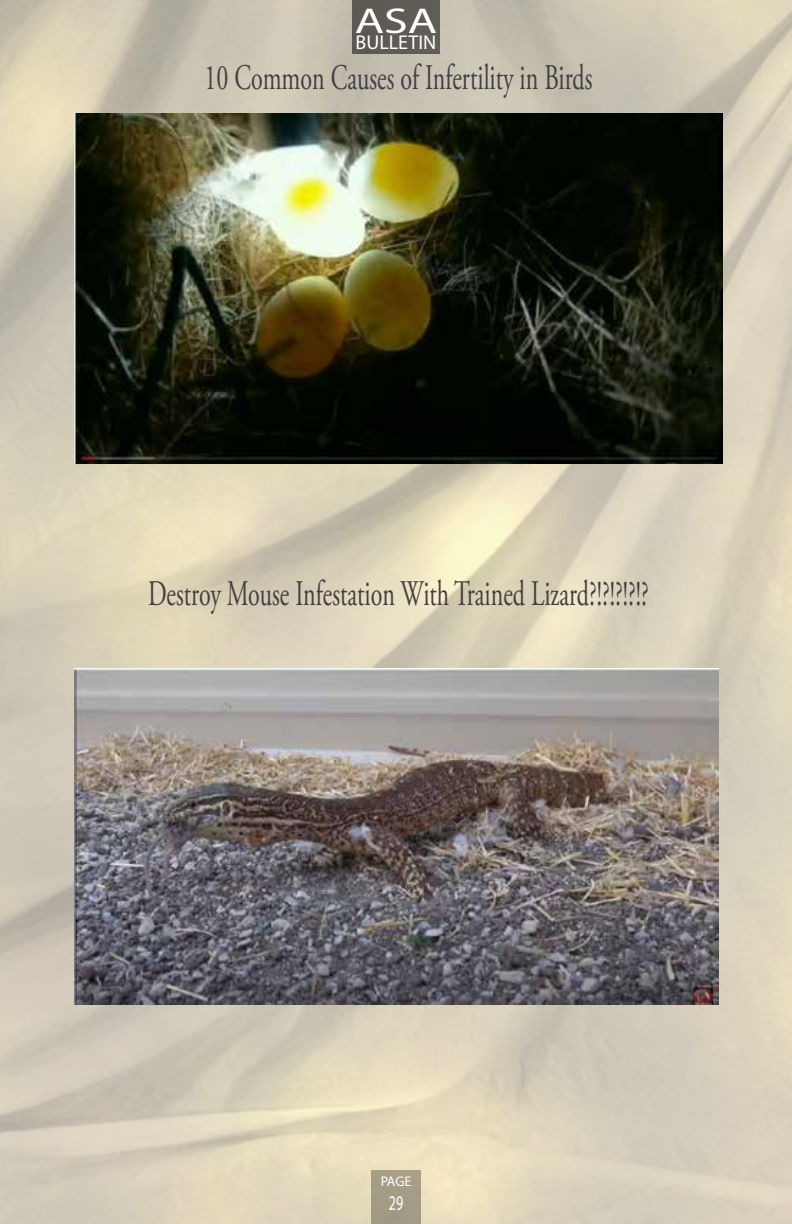
<style>
.page{position:relative;width:792px;height:1224px;background:#fff}
.page>*{position:absolute;margin:0;border:0;box-sizing:border-box;transform-origin:0 0}
.t1{font:36px "Adobe Garamond Pro";color:#414042;scale:.67 1}
.t2{font:36px "Myriad Pro";color:#fff;scale:1.33 1}
.t3{font:21px "Myriad Pro";color:#fff;scale:.67 1}
.t4{font:20px "Myriad Pro";color:#fff}
.t5{font:14px "Myriad Pro";color:#fff}
</style>
<div class="page">
<img style="left:0;top:0;width:792px;height:1224px">
<div style="left:352px;top:0;width:88px;height:53px;background:#5f5c55"></div>
<div style="left:371px;top:1170px;width:50px;height:54px;background:#a49d86"></div>
<img style="left:74px;top:114px;width:648px;height:350px">
<img style="left:74px;top:668px;width:645px;height:337px">
<p class="t2" style="left:355px;top:-1px;width:63px">ASA</p>
<p class="t4" style="left:356px;top:30px;width:82px">BULLETIN</p>
<p class="t1" style="left:204px;top:56px;width:581px">10 Common Causes of Infertility in Birds</p>
<p class="t1" style="left:148px;top:572px;width:749px">Destroy Mouse Infestation With Trained Lizard?!?!?!?!?</p>
<p class="t5" style="left:381px;top:1172px;width:32px">PAGE</p>
<p class="t3" style="left:389px;top:1190px;width:23px">29</p>
</div>
